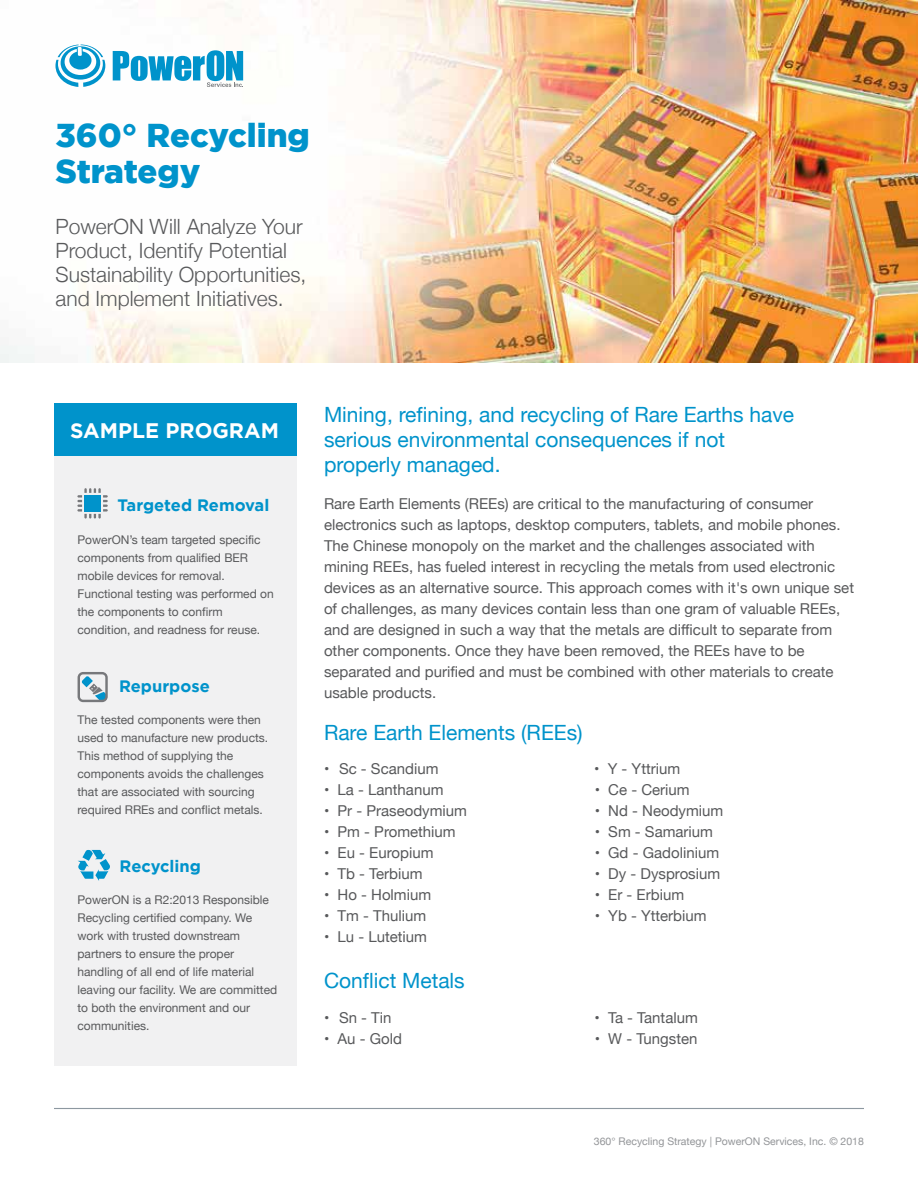
<style>
.page{position:relative;width:918px;height:1188px;background:#fff}
.page>*{position:absolute;margin:0;border:0;box-sizing:border-box;transform-origin:0 0}
.t1{font:900 33px/36px "Gotham";color:#0093cb}
.t2{font:21px/25.2px "Helvetica Neue";color:#0093cb}
.t3{font:300 21px/24px "Helvetica Neue";color:#58595b}
.t4{font:700 21px "Gotham";color:#fff}
.t5{font:700 16.5px "Gotham";color:#0093cb}
.t6{font:15px/21px "Helvetica Neue";color:#58595b}
.t7{font:12px/18px "Helvetica Neue";color:#58595b}
.t8{font:10.5px "Helvetica Neue";color:#939598}
</style>
<div class="page">
<img style="left:0;top:0;width:918px;height:363px">
<svg style="left:55px;top:44px;width:50px;height:43px"></svg>
<svg style="left:113px;top:50px;width:130px;height:37px"></svg>
<hr style="left:54px;top:1108px;width:810px;height:1px;background:#8d98a0">
<div style="left:54px;top:404px;width:242px;height:662px;background:#f1f1f2"></div>
<div style="left:54px;top:404px;width:242px;height:52px;background:#0093cb"></div>
<svg style="left:78px;top:850px;width:32px;height:31px"></svg>
<svg style="left:78px;top:672px;width:30px;height:30px"></svg>
<svg style="left:77px;top:488px;width:31px;height:31px"></svg>
<h1 class="t1" style="left:56px;top:117px;width:256px">360° Recycling<br>Strategy</h1>
<h2 class="t3" style="left:56px;top:213px;width:252px">PowerON Will Analyze Your<br>Product, Identify Potential<br>Sustainability Opportunities, and Implement Initiatives.</h2>
<h2 class="t4" style="left:70px;top:419px;width:210px">SAMPLE PROGRAM</h2>
<p class="t5" style="left:118px;top:496px;width:153px">Targeted Removal</p>
<p class="t7" style="left:77px;top:531px;width:198px">PowerON’s team targeted specific components from qualified BER mobile devices for removal.<br>Functional testing was performed on the components to confirm condition, and readness for reuse.</p>
<p class="t5" style="left:119px;top:676px;width:92px">Repurpose</p>
<p class="t7" style="left:77px;top:712px;width:192px">The tested components were then used to manufacture new products.<br>This method of supplying the components avoids the challenges that are associated with sourcing required RREs and conflict metals.</p>
<p class="t5" style="left:120px;top:856px;width:83px">Recycling</p>
<p class="t7" style="left:77px;top:892px;width:201px">PowerON is a R2:2013 Responsible<br>Recycling certified company. We work with trusted downstream partners to ensure the proper handling of all end of life material leaving our facility. We are committed to both the environment and our communities.</p>
<h2 class="t2" style="left:324px;top:403px;width:472px">Mining, refining, and recycling of Rare Earths have serious environmental consequences if not properly managed.</h2>
<p class="t6" style="left:324px;top:494px;width:532px">Rare Earth Elements (REEs) are critical to the manufacturing of consumer electronics such as laptops, desktop computers, tablets, and mobile phones.<br>The Chinese monopoly on the market and the challenges associated with mining REEs, has fueled interest in recycling the metals from used electronic devices as an alternative source. This approach comes with it's own unique set of challenges, as many devices contain less than one gram of valuable REEs, and are designed in such a way that the metals are difficult to separate from other components. Once they have been removed, the REEs have to be separated and purified and must be combined with other materials to create usable products.</p>
<h2 class="t2" style="left:324px;top:721px;width:260px">Rare Earth Elements (REEs)</h2>
<p class="t6" style="left:324px;top:759px;width:116px">• Sc - Scandium</p>
<p class="t6" style="left:594px;top:759px;width:88px">• Y - Yttrium</p>
<p class="t6" style="left:324px;top:780px;width:121px">• La - Lanthanum</p>
<p class="t6" style="left:595px;top:780px;width:96px">• Ce - Cerium</p>
<p class="t6" style="left:324px;top:801px;width:145px">• Pr - Praseodymium</p>
<p class="t6" style="left:595px;top:801px;width:130px">• Nd - Neodymium</p>
<p class="t6" style="left:324px;top:822px;width:133px">• Pm - Promethium</p>
<p class="t6" style="left:595px;top:822px;width:120px">• Sm - Samarium</p>
<p class="t6" style="left:324px;top:843px;width:111px">• Eu - Europium</p>
<p class="t6" style="left:595px;top:843px;width:126px">• Gd - Gadolinium</p>
<p class="t6" style="left:324px;top:864px;width:100px">• Tb - Terbium</p>
<p class="t6" style="left:595px;top:864px;width:127px">• Dy - Dysprosium</p>
<p class="t6" style="left:324px;top:885px;width:109px">• Ho - Holmium</p>
<p class="t6" style="left:595px;top:885px;width:91px">• Er - Erbium</p>
<p class="t6" style="left:324px;top:906px;width:104px">• Tm - Thulium</p>
<p class="t6" style="left:595px;top:906px;width:113px">• Yb - Ytterbium</p>
<p class="t6" style="left:324px;top:927px;width:105px">• Lu - Lutetium</p>
<h2 class="t2" style="left:324px;top:969px;width:142px">Conflict Metals</h2>
<p class="t6" style="left:324px;top:1008px;width:69px">• Sn - Tin</p>
<p class="t6" style="left:595px;top:1008px;width:105px">• Ta - Tantalum</p>
<p class="t6" style="left:324px;top:1029px;width:80px">• Au - Gold</p>
<p class="t6" style="left:595px;top:1029px;width:104px">• W - Tungsten</p>
<p class="t8" style="left:594px;top:1133px;width:272px">360° Recycling Strategy | PowerON Services, Inc. © 2018</p>
</div>
